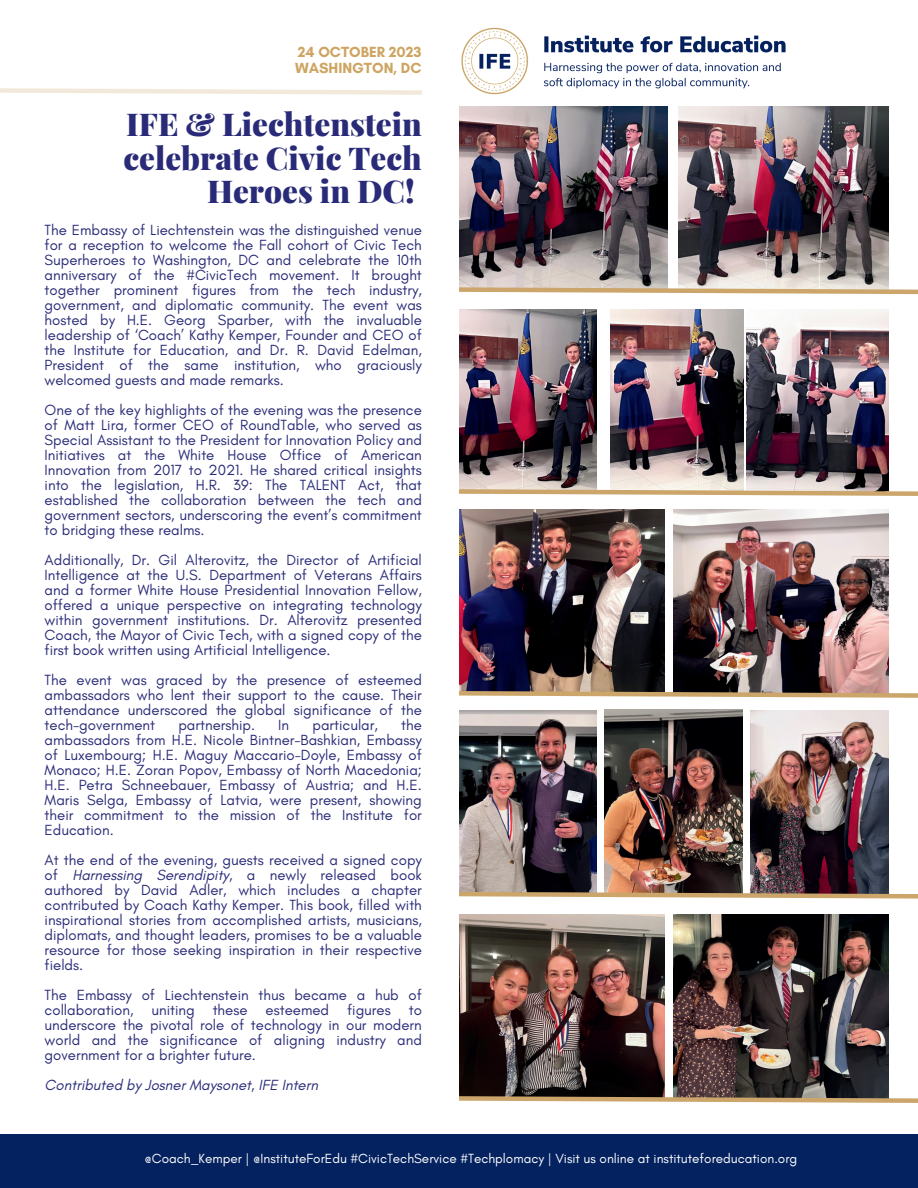
<style>
.page{position:relative;width:918px;height:1188px;background:#fff}
.page>*{position:absolute;margin:0;border:0;box-sizing:border-box;transform-origin:0 0}
.t1{font:900 31.5px/33.8px "Playfair Display";color:#2a2b78;text-align:right}
.t2{font:15px/15px "Glacial Indifference";color:#2a2b78;text-align:justify}
.t3{font:italic 15px "Glacial Indifference";color:#2a2b78}
.t4{font:700 15px/15.8px "Glacial Indifference";color:#cda561}
.t5{font:13.5px "Glacial Indifference";color:#fff}
.s1{font-style:italic}
</style>
<div class="page">
<img style="left:461px;top:27px;width:325px;height:68px">
<div style="left:0;top:1134px;width:918px;height:54px;background:#052260"></div>
<svg style="left:0;top:88px;width:422px;height:7px"></svg>
<img style="left:747px;top:310px;width:142px;height:177px">
<img style="left:750px;top:710px;width:139px;height:180px">
<img style="left:459px;top:710px;width:137px;height:180px">
<img style="left:673px;top:509px;width:215px;height:180px">
<img style="left:459px;top:509px;width:205px;height:180px">
<img style="left:673px;top:915px;width:215px;height:179px">
<img style="left:459px;top:915px;width:206px;height:179px">
<svg style="left:459px;top:689px;width:459px;height:9px;background:#b1997b"></svg>
<img style="left:604px;top:710px;width:138px;height:180px">
<svg style="left:459px;top:890px;width:459px;height:9px"></svg>
<svg style="left:459px;top:1094px;width:459px;height:9px;background:#9f8a6c"></svg>
<img style="left:679px;top:106px;width:209px;height:179px">
<img style="left:459px;top:106px;width:209px;height:179px">
<svg style="left:459px;top:285px;width:459px;height:10px"></svg>
<img style="left:459px;top:310px;width:137px;height:177px">
<img style="left:610px;top:310px;width:133px;height:177px">
<svg style="left:459px;top:487px;width:459px;height:9px;background:#d9c4a4"></svg>
<p class="t4" style="left:295px;top:44px;width:128px">24 OCTOBER 2023<br>WASHINGTON, DC</p>
<h1 class="t1" style="left:123px;top:104px;width:300px">IFE &amp; Liechtenstein celebrate Civic Tech<br>Heroes in DC!</h1>
<p class="t2" style="left:45px;top:223px;width:379px">The Embassy of Liechtenstein was the distinguished venue for a reception to welcome the Fall cohort of Civic Tech Superheroes to Washington, DC and celebrate the 10th anniversary of the #CivicTech movement. It brought together prominent figures from the tech industry, government, and diplomatic community. The event was hosted by H.E. Georg Sparber, with the invaluable leadership of ‘Coach’ Kathy Kemper, Founder and CEO of the Institute for Education, and Dr. R. David Edelman, President of the same institution, who graciously welcomed guests and made remarks.</p>
<p class="t2" style="left:45px;top:403px;width:379px">One of the key highlights of the evening was the presence of Matt Lira, former CEO of RoundTable, who served as Special Assistant to the President for Innovation Policy and Initiatives at the White House Office of American Innovation from 2017 to 2021. He shared critical insights into the legislation, H.R. 39: The TALENT Act, that established the collaboration between the tech and government sectors, underscoring the event’s commitment to bridging these realms.</p>
<p class="t2" style="left:45px;top:553px;width:379px">Additionally, Dr. Gil Alterovitz, the Director of Artificial Intelligence at the U.S. Department of Veterans Affairs and a former White House Presidential Innovation Fellow, offered a unique perspective on integrating technology within government institutions. Dr. Alterovitz presented Coach, the Mayor of Civic Tech, with a signed copy of the first book written using Artificial Intelligence.</p>
<p class="t2" style="left:45px;top:673px;width:379px">The event was graced by the presence of esteemed ambassadors who lent their support to the cause. Their attendance underscored the global significance of the tech-government</p>
<p class="t2" style="left:45px;top:718px;width:379px;text-indent:357px">the ambassadors from H.E. Nicole Bintner-Bashkian, Embassy of Luxembourg; H.E. Maguy Maccario-Doyle, Embassy of Monaco; H.E. Zoran Popov, Embassy of North Macedonia; H.E. Petra Schneebauer, Embassy of Austria; and H.E.<br>Maris Selga, Embassy of Latvia, were present, showing their commitment to the mission of the Institute for Education.</p>
<p class="t2" style="left:45px;top:853px;width:379px">At the end of the evening, guests received a signed copy of <span class="s1">Harnessing Serendipity</span>, a newly released book authored by David Adler, which includes a chapter contributed by Coach Kathy Kemper. This book, filled with inspirational stories from accomplished artists, musicians, diplomats, and thought leaders, promises to be a valuable resource for those seeking inspiration in their respective fields.</p>
<p class="t2" style="left:45px;top:988px;width:379px">The Embassy of Liechtenstein thus became a hub of collaboration, uniting these esteemed figures to underscore the pivotal role of technology in our modern world and the significance of aligning industry and government for a brighter future.</p>
<p class="t3" style="left:45px;top:1077px;width:275px">Contributed by Josner Maysonet, IFE Intern</p>
<p class="t2" style="left:178px;top:718px;width:78px">partnership.</p>
<p class="t2" style="left:278px;top:718px;width:12px">In</p>
<p class="t2" style="left:312px;top:718px;width:67px">particular,</p>
<p class="t5" style="left:144px;top:1151px;width:654px">@Coach_Kemper | @InstituteForEdu #CivicTechService #Techplomacy | Visit us online at instituteforeducation.org</p>
</div>
